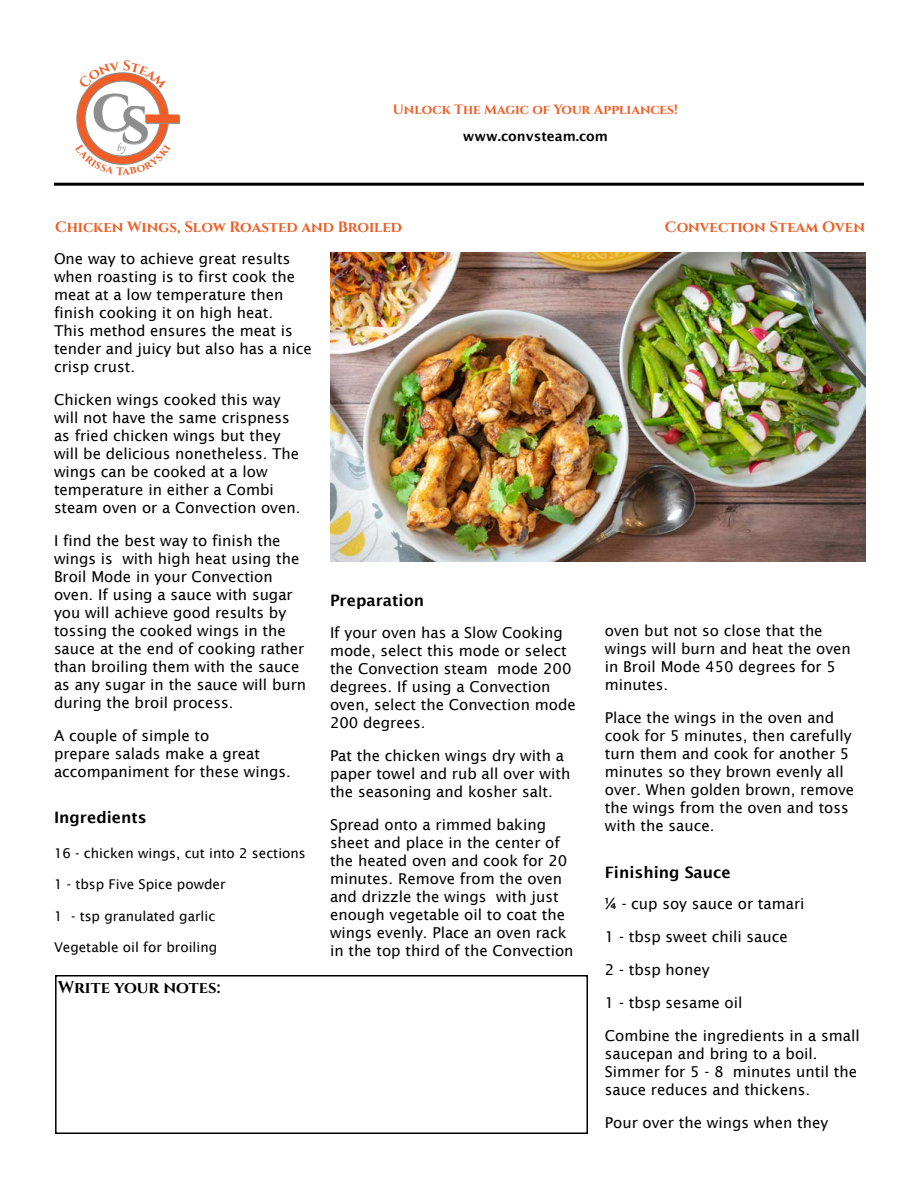
<style>
.page{position:relative;width:918px;height:1188px;background:#fff}
.page>*{position:absolute;margin:0;border:0;box-sizing:border-box;transform-origin:0 0}
.t1{font:16.5px "Cinzel";color:#000}
.t2{font:600 15.75px "Lucida Sans";color:#000}
.t3{font:15px/18px "Lucida Sans";color:#000}
.t4{font:700 15px "Cinzel";color:#f15d25}
.t5{font:13.5px "Lucida Sans";color:#000}
.t6{font:700 13.5px "Cinzel";color:#f15d25}
.t7{font:600 13.5px "Lucida Sans";color:#000}
.t8{font:11.1px "Monotype Corsiva";color:#8e8d8d}
</style>
<div class="page">
<hr style="left:54px;top:183px;width:810px;height:3px;background:#000">
<svg style="left:171px;top:116px;width:9px;height:8px"></svg>
<div style="left:145px;top:115px;width:34px;height:8px;background:#f15d25"></div>
<div style="left:55px;top:975px;width:533px;height:159px;border:2px solid #000"></div>
<img style="left:330px;top:252px;width:535px;height:309px">
<svg style="left:76px;top:72px;width:95px;height:93px"></svg>
<p class="t8" style="left:116px;top:141px;width:11px">by</p>
<p class="t6" style="left:393px;top:101px;width:286px">Unlock The Magic of Your Appliances!</p>
<p class="t7" style="left:463px;top:128px;width:147px">www.convsteam.com</p>
<p class="t4" style="left:55px;top:218px;width:348px">Chicken Wings, Slow Roasted and Broiled</p>
<p class="t4" style="left:665px;top:218px;width:202px">Convection Steam Oven</p>
<p class="t3" style="left:54px;top:249px;width:259px">One way to achieve great results when roasting is to first cook the meat at a low temperature then finish cooking it on high heat.<br>This method ensures the meat is tender and juicy but also has a nice crisp crust.</p>
<p class="t3" style="left:54px;top:390px;width:248px">Chicken wings cooked this way will not have the same crispness as fried chicken wings but they will be delicious nonetheless. The wings can be cooked at a low temperature in either a Combi steam oven or a Convection oven.</p>
<p class="t3" style="left:54px;top:531px;width:254px">I find the best way to finish the wings is with high heat using the<br>Broil Mode in your Convection oven. If using a sauce with sugar you will achieve good results by tossing the cooked wings in the sauce at the end of cooking rather than broiling them with the sauce as any sugar in the sauce will burn during the broil process.</p>
<p class="t3" style="left:54px;top:726px;width:238px">A couple of simple to<br>prepare salads make a great accompaniment for these wings.</p>
<p class="t2" style="left:54px;top:809px;width:94px">Ingredients</p>
<p class="t5" style="left:54px;top:845px;width:253px">16 - chicken wings, cut into 2 sections</p>
<p class="t5" style="left:54px;top:877px;width:173px">1 - tbsp Five Spice powder</p>
<p class="t5" style="left:54px;top:908px;width:163px">1 - tsp granulated garlic</p>
<p class="t5" style="left:54px;top:940px;width:165px">Vegetable oil for broiling</p>
<p class="t1" style="left:58px;top:977px;width:164px">Write your notes:</p>
<p class="t2" style="left:330px;top:592px;width:96px">Preparation</p>
<p class="t3" style="left:330px;top:623px;width:247px">If your oven has a Slow Cooking mode, select this mode or select the Convection steam mode 200 degrees. If using a Convection oven, select the Convection mode<br>200 degrees.</p>
<p class="t3" style="left:330px;top:746px;width:242px">Pat the chicken wings dry with a paper towel and rub all over with the seasoning and kosher salt.</p>
<p class="t3" style="left:330px;top:815px;width:245px">Spread onto a rimmed baking sheet and place in the center of the heated oven and cook for 20 minutes. Remove from the oven and drizzle the wings with just enough vegetable oil to coat the wings evenly. Place an oven rack in the top third of the Convection</p>
<p class="t3" style="left:605px;top:622px;width:247px">oven but not so close that the wings will burn and heat the oven in Broil Mode 450 degrees for 5 minutes.</p>
<p class="t3" style="left:605px;top:709px;width:251px">Place the wings in the oven and cook for 5 minutes, then carefully turn them and cook for another 5 minutes so they brown evenly all over. When golden brown, remove the wings from the oven and toss with the sauce.</p>
<p class="t2" style="left:605px;top:863px;width:127px">Finishing Sauce</p>
<p class="t3" style="left:605px;top:895px;width:201px">¼ - cup soy sauce or tamari</p>
<p class="t3" style="left:605px;top:928px;width:184px">1 - tbsp sweet chili sauce</p>
<p class="t3" style="left:605px;top:961px;width:106px">2 - tbsp honey</p>
<p class="t3" style="left:605px;top:994px;width:139px">1 - tbsp sesame oil</p>
<p class="t3" style="left:605px;top:1027px;width:256px">Combine the ingredients in a small saucepan and bring to a boil.<br>Simmer for 5 - 8 minutes until the sauce reduces and thickens.</p>
<p class="t3" style="left:605px;top:1114px;width:225px">Pour over the wings when they</p>
</div>
